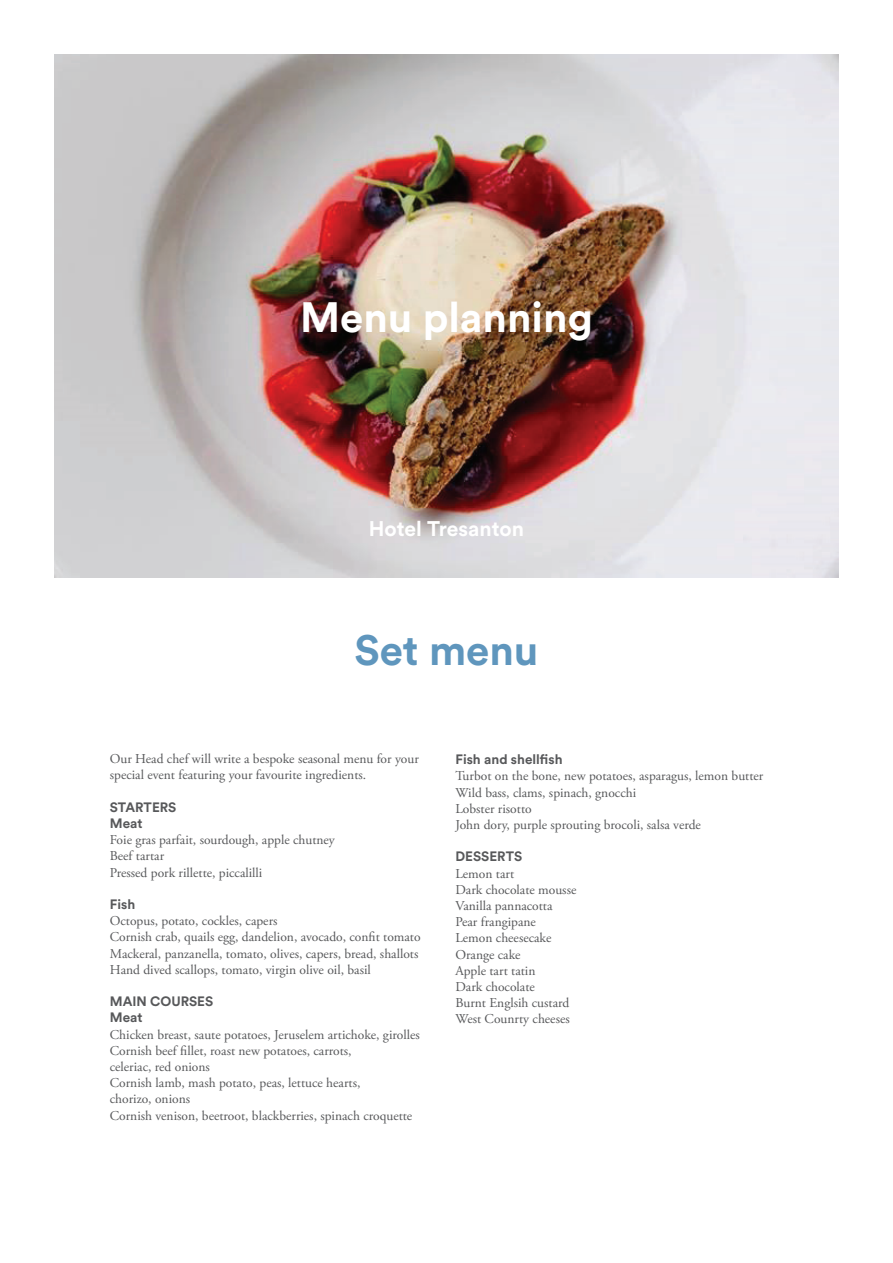
<style>
.page{position:relative;width:893px;height:1263px;background:#fff}
.page>*{position:absolute;margin:0;border:0;box-sizing:border-box;transform-origin:0 0}
.t1{font:700 42px "Circular Std";color:#fff}
.t2{font:700 42px "Circular Std";color:#5f96bd}
.t3{font:700 21px "Circular Std";color:#fff}
.t4{font:13.5px/16.2px "Adobe Garamond Pro";color:#57585a}
.t5{font:700 13.5px/16.2px "Circular Std";color:#57585a}
</style>
<div class="page">
<img style="left:54px;top:54px;width:785px;height:523px">
<h1 class="t1" style="left:300px;top:290px;width:294px">Menu planning</h1>
<h2 class="t3" style="left:369px;top:515px;width:157px">Hotel Tresanton</h2>
<h1 class="t2" style="left:355px;top:624px;width:185px">Set menu</h1>
<p class="t4" style="left:110px;top:751px;width:310px">Our Head chef will write a bespoke seasonal menu for your special event featuring your favourite ingredients.</p>
<p class="t5" style="left:110px;top:798px;width:68px">STARTERS<br>Meat</p>
<p class="t4" style="left:110px;top:832px;width:226px">Foie gras parfait, sourdough, apple chutney<br>Beef tartar<br>Pressed pork rillette, piccalilli</p>
<p class="t5" style="left:110px;top:896px;width:27px">Fish</p>
<p class="t4" style="left:110px;top:913px;width:312px">Octopus, potato, cockles, capers<br>Cornish crab, quails egg, dandelion, avocado, confit tomato Mackeral, panzanella, tomato, olives, capers, bread, shallots Hand dived scallops, tomato, virgin olive oil, basil</p>
<p class="t5" style="left:110px;top:993px;width:105px">MAIN COURSES<br>Meat</p>
<p class="t4" style="left:110px;top:1027px;width:311px">Chicken breast, saute potatoes, Jeruselem artichoke, girolles Cornish beef fillet, roast new potatoes, carrots,<br>celeriac, red onions<br>Cornish lamb, mash potato, peas, lettuce hearts,<br>chorizo, onions<br>Cornish venison, beetroot, blackberries, spinach croquette</p>
<p class="t5" style="left:455px;top:751px;width:109px">Fish and shellfish</p>
<p class="t4" style="left:455px;top:768px;width:309px">Turbot on the bone, new potatoes, asparagus, lemon butter Wild bass, clams, spinach, gnocchi<br>Lobster risotto<br>John dory, purple sprouting brocoli, salsa verde</p>
<p class="t5" style="left:455px;top:848px;width:68px">DESSERTS</p>
<p class="t4" style="left:455px;top:866px;width:122px">Lemon tart<br>Dark chocolate mousse<br>Vanilla pannacotta<br>Pear frangipane<br>Lemon cheesecake<br>Orange cake<br>Apple tart tatin<br>Dark chocolate<br>Burnt Englsih custard<br>West Counrty cheeses</p>
</div>
